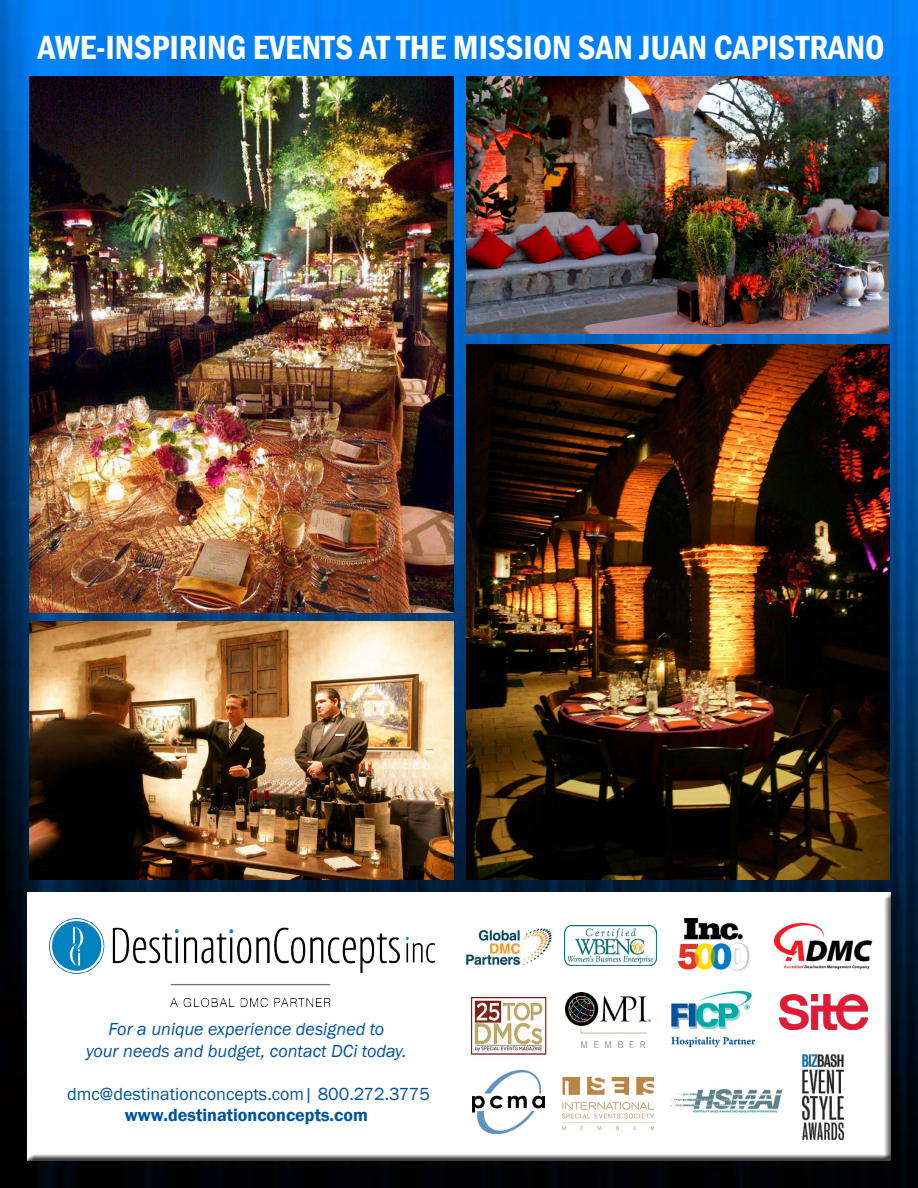
<style>
.page{position:relative;width:918px;height:1188px;background:#fff}
.page>*{position:absolute;margin:0;border:0;box-sizing:border-box;transform-origin:0 0}
.t1{font:600 condensed 34.5px "Franklin Gothic";color:#fff}
.t2{font:italic 18px/21.6px "Franklin Gothic";color:#0053a0;text-align:center}
.t3{font:18px "Franklin Gothic";color:#0053a0}
.t4{font:600 18px "Franklin Gothic";color:#0053a0}
</style>
<div class="page">
<img style="left:0;top:0;width:918px;height:1188px">
<div style="left:23px;top:887px;width:876px;height:275px;background:#000;opacity:.75"></div>
<img style="left:679px;top:919px;width:71px;height:53px">
<img style="left:671px;top:991px;width:83px;height:55px">
<img style="left:772px;top:922px;width:102px;height:48px">
<img style="left:564px;top:925px;width:93px;height:41px">
<img style="left:566px;top:993px;width:85px;height:54px">
<img style="left:779px;top:995px;width:89px;height:35px">
<img style="left:29px;top:621px;width:425px;height:259px">
<img style="left:467px;top:344px;width:422px;height:536px">
<img style="left:466px;top:76px;width:423px;height:258px">
<img style="left:29px;top:76px;width:425px;height:536px">
<img style="left:470px;top:996px;width:77px;height:60px">
<img style="left:562px;top:1078px;width:92px;height:51px">
<img style="left:473px;top:1070px;width:72px;height:64px">
<img style="left:803px;top:1055px;width:41px;height:84px">
<img style="left:669px;top:1086px;width:116px;height:32px">
<img style="left:461px;top:923px;width:93px;height:44px">
<img style="left:50px;top:919px;width:384px;height:88px">
<h1 class="t1" style="left:38px;top:25px;width:848px">AWE-INSPIRING EVENTS AT THE MISSION SAN JUAN CAPISTRANO</h1>
<p class="t2" style="left:86px;top:1019px;width:322px">For a unique experience designed to<br>your needs and budget, contact DCi today.</p>
<p class="t3" style="left:67px;top:1083px;width:364px">dmc@destinationconcepts.com| 800.272.3775</p>
<p class="t4" style="left:125px;top:1104px;width:244px">www.destinationconcepts.com</p>
</div>
